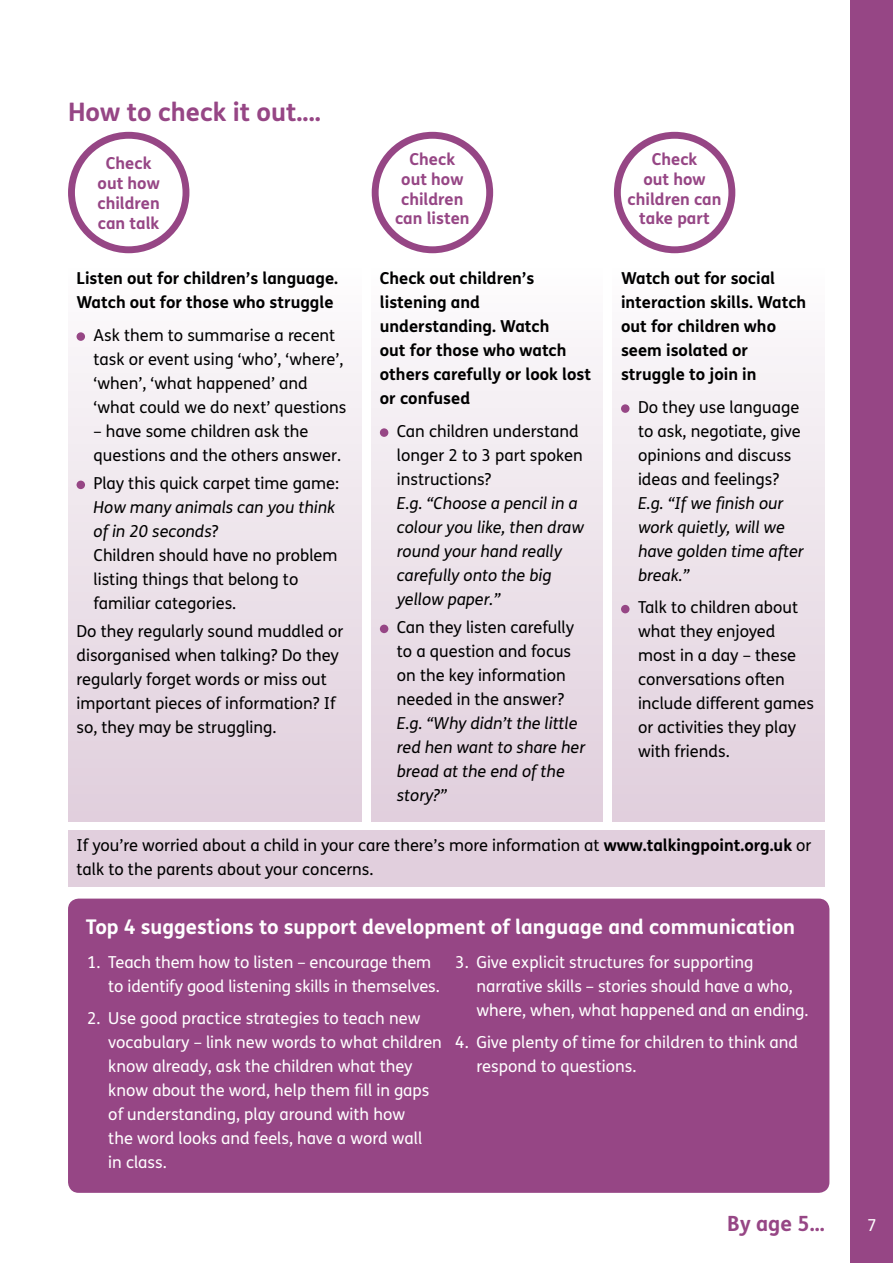
<style>
.page{position:relative;width:893px;height:1263px;background:#fff}
.page>*{position:absolute;margin:0;border:0;box-sizing:border-box;transform-origin:0 0}
.t1{font:700 25.5px "FS Me";color:#964685}
.t2{font:700 21px "FS Me";color:#964685}
.t3{font:700 20.25px "FS Me";color:#fff}
.t4{font:16.5px/24px "FS Me";color:#000}
.t5{font:16.5px/24px "FS Me";color:#fff}
.t6{font:700 16.5px/24px "FS Me";color:#000}
.t7{font:italic 16.5px/24px "FS Me";color:#000}
.t8{font:700 16.5px/19.8px "FS Me";color:#964685;text-align:center}
.s1{font-style:italic}
.s2{font-weight:700}
</style>
<div class="page">
<div style="left:850px;top:0;width:43px;height:1263px;background:#964685"></div>
<div style="left:68px;top:263px;width:293px;height:559px;background:linear-gradient(to bottom,#fdfcfc,#e0cedc)"></div>
<div style="left:77px;top:332px;width:8px;height:9px;background:#964685;border-radius:50%"></div>
<div style="left:77px;top:481px;width:8px;height:8px;background:#964685;border-radius:50%"></div>
<div style="left:371px;top:263px;width:231px;height:559px;background:linear-gradient(to bottom,#fdfcfc,#e0cedc)"></div>
<div style="left:380px;top:428px;width:8px;height:9px;background:#964685;border-radius:50%"></div>
<div style="left:380px;top:625px;width:8px;height:8px;background:#964685;border-radius:50%"></div>
<div style="left:612px;top:263px;width:213px;height:559px;background:linear-gradient(to bottom,#fdfcfc,#e0cedc)"></div>
<div style="left:621px;top:404px;width:8px;height:9px;background:#964685;border-radius:50%"></div>
<div style="left:621px;top:605px;width:8px;height:8px;background:#964685;border-radius:50%"></div>
<div style="left:68px;top:830px;width:757px;height:57px;background:#e1cfdd"></div>
<div style="left:70px;top:901px;width:757px;height:289px;background:#964685;border-radius:9px"></div>
<div style="left:68px;top:898px;width:761px;height:295px;border:4px solid #964685;border-radius:9px"></div>
<div style="left:614px;top:132px;width:121px;height:121px;border:7px solid #964685;border-radius:50%"></div>
<div style="left:372px;top:132px;width:121px;height:121px;border:7px solid #964685;border-radius:50%"></div>
<div style="left:68px;top:132px;width:121px;height:121px;border:7px solid #964685;border-radius:50%"></div>
<h1 class="t1" style="left:68px;top:92px;width:254px">How to check it out....</h1>
<p class="t8" style="left:97px;top:153px;width:64px">Check out how children can talk</p>
<p class="t6" style="left:77px;top:266px;width:263px">Listen out for children’s language.<br>Watch out for those who struggle</p>
<p class="t4" style="left:94px;top:323px;width:254px">Ask them to summarise a recent task or event using ‘who’, ‘where’, ‘when’, ‘what happened’ and ‘what could we do next’ questions</p>
<p class="t4" style="left:94px;top:419px;width:249px">– have some children ask the questions and the others answer.</p>
<p class="t4" style="left:94px;top:471px;width:247px">Play this quick carpet time game:</p>
<p class="t4" style="left:94px;top:495px;width:246px"><span class="s1">How many animals can you think of in 20 seconds</span>?<br>Children should have no problem listing things that belong to familiar categories.</p>
<p class="t4" style="left:77px;top:619px;width:268px">Do they regularly sound muddled or disorganised when talking? Do they regularly forget words or miss out important pieces of information? If so, they may be struggling.</p>
<p class="t8" style="left:395px;top:148px;width:76px">Check out how children can listen</p>
<p class="t6" style="left:380px;top:266px;width:213px">Check out children’s listening and understanding. Watch<br>out for those who watch others carefully or look lost or confused</p>
<p class="t4" style="left:397px;top:419px;width:187px">Can children understand longer 2 to 3 part spoken instructions?</p>
<p class="t7" style="left:397px;top:491px;width:189px">E.g. “Choose a pencil in a colour you like, then draw round your hand really carefully onto the big yellow paper.”</p>
<p class="t4" style="left:397px;top:615px;width:179px">Can they listen carefully to a question and focus on the key information needed in the answer?</p>
<p class="t7" style="left:397px;top:711px;width:190px">E.g. “Why didn’t the little red hen want to share her bread at the end of the story?”</p>
<p class="t8" style="left:628px;top:148px;width:95px">Check<br>out how children can take part</p>
<p class="t6" style="left:621px;top:266px;width:187px">Watch out for social interaction skills. Watch out for children who seem isolated or struggle to join in</p>
<p class="t4" style="left:638px;top:395px;width:164px">Do they use language to ask, negotiate, give opinions and discuss ideas and feelings?</p>
<p class="t7" style="left:638px;top:491px;width:167px">E.g. “If we finish our work quietly, will we have golden time after break.”</p>
<p class="t4" style="left:638px;top:595px;width:178px">Talk to children about what they enjoyed most in a day – these conversations often include different games or activities they play with friends.</p>
<p class="t4" style="left:77px;top:833px;width:736px">If you’re worried about a child in your care there’s more information at <span class="s2">www.talkingpoint.org.uk</span> or talk to the parents about your concerns.</p>
<p class="t3" style="left:86px;top:911px;width:711px">Top 4 suggestions to support development of language and communication</p>
<p class="t5" style="left:108px;top:950px;width:333px;text-indent:-21px">1. Teach them how to listen – encourage them to identify good listening skills in themselves.</p>
<p class="t5" style="left:108px;top:1006px;width:335px;text-indent:-21px">2. Use good practice strategies to teach new vocabulary – link new words to what children know already, ask the children what they know about the word, help them fill in gaps of understanding, play around with how<br>the word looks and feels, have a word wall<br>in class.</p>
<p class="t5" style="left:476px;top:950px;width:333px;text-indent:-21px">3. Give explicit structures for supporting narrative skills – stories should have a who, where, when, what happened and an ending.</p>
<p class="t5" style="left:476px;top:1030px;width:323px;text-indent:-21px">4. Give plenty of time for children to think and respond to questions.</p>
<p class="t2" style="left:727px;top:1207px;width:99px">By age 5...</p>
<p class="t5" style="left:867px;top:1212px;width:11px">7</p>
</div>
